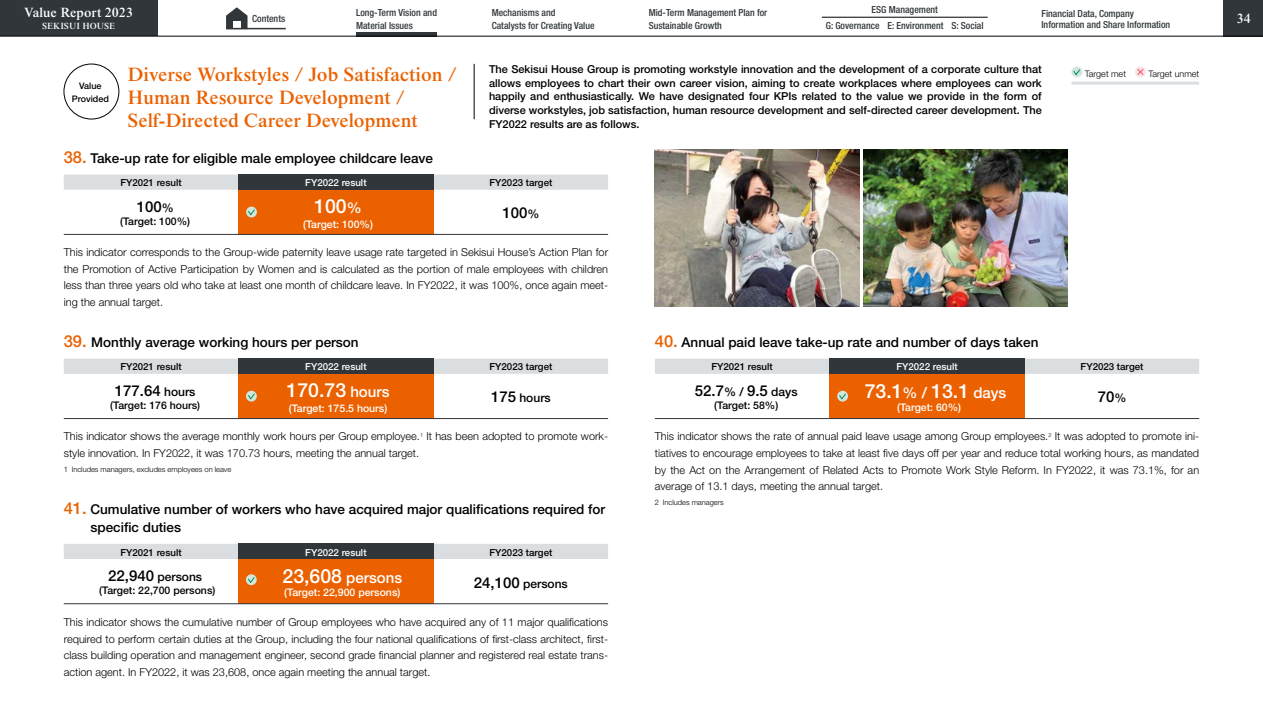
<style>
.page{position:relative;width:1263px;height:711px;background:#fff}
.page>*{position:absolute;margin:0;border:0;box-sizing:border-box;transform-origin:0 0}
.t1{font:500 19.5px/22.8px "Times NRMT Pro";color:#eb6100}
.t2{font:500 19.5px "Helvetica Neue LT Pro";color:#fff}
.t3{font:500 15px "Helvetica Neue LT Pro";color:#000}
.t4{font:500 15px "Helvetica Neue LT Pro";color:#fff}
.t5{font:500 13.5px/18px "Helvetica Neue LT Pro";color:#000}
.t6{font:500 13.5px "Times NRMT Pro";color:#fff}
.t7{font:500 12px "Helvetica Neue LT Pro";color:#000}
.t8{font:300 10.95px/16.5px "Helvetica Neue LT Pro";color:#000;text-align:justify}
.t9{font:500 10.95px/13.6px "Helvetica Neue LT Pro";color:#000;text-align:justify}
.t10{font:500 10.5px "Helvetica Neue LT Pro";color:#fff}
.t11{font:500 10.5px "Helvetica Neue LT Pro";color:#000}
.t12{font:500 condensed 9.75px/12.8px "Helvetica Neue LT Pro";color:#30363a}
.t13{font:500 9.75px "Helvetica Neue LT Pro";color:#000}
.t14{font:500 9.75px "Helvetica Neue LT Pro";color:#fff}
.t15{font:300 9px "Helvetica Neue LT Pro";color:#000}
.t16{font:500 9px/13.5px "Helvetica Neue LT Pro";color:#000;text-align:center}
.t17{font:500 9px "Times NRMT Pro";color:#fff}
.t18{font:300 7.5px "Helvetica Neue LT Pro";color:#000}
.s1{font-size:16.5px;color:#eb6100}
.s2{font-size:12px}
.s3{font-size:15px}
.s4{font-size:19.5px}
</style>
<div class="page">
<svg style="left:356px;top:32px;width:81px;height:4px"></svg>
<div style="left:0;top:0;width:157px;height:36px;background:#30363a"></div>
<div style="left:1224px;top:0;width:39px;height:36px;background:#30363a"></div>
<hr style="left:822px;top:17px;width:166px;height:1px;background:#000">
<svg style="left:226px;top:7px;width:22px;height:21px"></svg>
<svg style="left:233px;top:22px;width:7px;height:6px"></svg>
<hr style="left:226px;top:28px;width:60px;height:1px;background:#30363a">
<hr style="left:0;top:36px;width:1263px;height:1px;background:#000">
<div style="left:64px;top:174px;width:544px;height:15px;background:#dadee0"></div>
<div style="left:238px;top:174px;width:196px;height:15px;background:#30363a"></div>
<div style="left:238px;top:189px;width:196px;height:45px;background:#eb6100"></div>
<hr style="left:64px;top:234px;width:174px;height:1px;background:#30363a">
<hr style="left:238px;top:234px;width:196px;height:1px;background:#30363a">
<hr style="left:434px;top:234px;width:174px;height:1px;background:#30363a">
<svg style="left:246px;top:206px;width:11px;height:11px"></svg>
<svg style="left:247px;top:208px;width:9px;height:8px"></svg>
<img style="left:655px;top:149px;width:204px;height:157px">
<img style="left:863px;top:149px;width:204px;height:157px">
<div style="left:64px;top:64px;width:55px;height:55px;border:1px solid #000;border-radius:50%"></div>
<hr style="left:474px;top:64px;width:1px;height:55px;background:#000">
<hr style="left:1071px;top:82px;width:128px;height:3px;background:#dadee0">
<div style="left:1071px;top:66px;width:11px;height:11px;background:#d2e7dc;border-radius:50%"></div>
<svg style="left:1072px;top:68px;width:9px;height:8px"></svg>
<div style="left:1135px;top:66px;width:11px;height:11px;background:#fbe3e3;border-radius:50%"></div>
<svg style="left:1136px;top:69px;width:8px;height:7px"></svg>
<div style="left:64px;top:358px;width:544px;height:15px;background:#dadee0"></div>
<div style="left:238px;top:358px;width:196px;height:15px;background:#30363a"></div>
<div style="left:238px;top:373px;width:196px;height:45px;background:#eb6100"></div>
<hr style="left:64px;top:418px;width:174px;height:1px;background:#30363a">
<hr style="left:238px;top:418px;width:196px;height:1px;background:#30363a">
<hr style="left:434px;top:418px;width:174px;height:1px;background:#30363a">
<svg style="left:246px;top:390px;width:11px;height:11px"></svg>
<svg style="left:247px;top:392px;width:9px;height:8px"></svg>
<div style="left:64px;top:544px;width:544px;height:14px;background:#dadee0"></div>
<div style="left:238px;top:543px;width:196px;height:15px;background:#30363a"></div>
<div style="left:238px;top:558px;width:196px;height:45px;background:#eb6100"></div>
<hr style="left:64px;top:603px;width:174px;height:1px;background:#30363a">
<hr style="left:238px;top:603px;width:196px;height:1px;background:#30363a">
<hr style="left:434px;top:603px;width:174px;height:1px;background:#30363a">
<svg style="left:246px;top:574px;width:11px;height:10px"></svg>
<svg style="left:247px;top:575px;width:9px;height:8px"></svg>
<div style="left:655px;top:358px;width:544px;height:15px;background:#dadee0"></div>
<div style="left:829px;top:358px;width:196px;height:15px;background:#30363a"></div>
<div style="left:829px;top:373px;width:196px;height:45px;background:#eb6100"></div>
<hr style="left:655px;top:418px;width:174px;height:1px;background:#30363a">
<hr style="left:829px;top:418px;width:196px;height:1px;background:#30363a">
<hr style="left:1025px;top:418px;width:174px;height:1px;background:#30363a">
<svg style="left:837px;top:390px;width:11px;height:11px"></svg>
<svg style="left:838px;top:392px;width:9px;height:8px"></svg>
<p class="t6" style="left:24px;top:4px;width:110px">Value Report 2023</p>
<p class="t17" style="left:42px;top:21px;width:75px">SEKISUI HOUSE</p>
<p class="t12" style="left:252px;top:12px;width:35px">Contents</p>
<p class="t12" style="left:871px;top:3px;width:68px">ESG Management</p>
<p class="t12" style="left:356px;top:6px;width:82px">Long-Term Vision and<br>Material Issues</p>
<p class="t12" style="left:1041px;top:7px;width:130px;line-height:11.2px">Financial Data, Company<br>Information and Share Information</p>
<p class="t6" style="left:1237px;top:10px;width:16px">34</p>
<p class="t12" style="left:492px;top:6px;width:104px">Mechanisms and<br>Catalysts for Creating Value</p>
<p class="t12" style="left:649px;top:6px;width:120px">Mid-Term Management Plan for<br>Sustainable Growth</p>
<p class="t12" style="left:826px;top:19px;width:159px">G: Governance E: Environment S: Social</p>
<p class="t16" style="left:72px;top:78px;width:39px">Value<br>Provided</p>
<h1 class="t1" style="left:128px;top:63px;width:331px">Diverse Workstyles / Job Satisfaction /<br>Human Resource Development /<br>Self-Directed Career Development</h1>
<p class="t5" style="left:64px;top:149px;width:371px"><span class="s1">38.</span> Take-up rate for eligible male employee childcare leave</p>
<p class="t9" style="left:489px;top:62px;width:554px">The Sekisui House Group is promoting workstyle innovation and the development of a corporate culture that allows employees to chart their own career vision, aiming to create workplaces where employees can work happily and enthusiastically. We have designated four KPIs related to the value we provide in the form of diverse workstyles, job satisfaction, human resource development and self-directed career development. The FY2022 results are as follows.</p>
<p class="t13" style="left:120px;top:177px;width:63px">FY2021 result</p>
<p class="t14" style="left:305px;top:177px;width:63px">FY2022 result</p>
<p class="t13" style="left:489px;top:177px;width:64px">FY2023 target</p>
<h2 class="t3" style="left:137px;top:197px;width:39px">100<span class="s2">%</span></h2>
<p class="t11" style="left:120px;top:215px;width:71px">(Target: 100%)</p>
<h1 class="t2" style="left:314px;top:194px;width:49px">100<span class="s3">%</span></h1>
<p class="t10" style="left:303px;top:217px;width:71px">(Target: 100%)</p>
<h2 class="t3" style="left:502px;top:204px;width:39px">100<span class="s2">%</span></h2>
<p class="t8" style="left:64px;top:244px;width:546px">This indicator corresponds to the Group-wide paternity leave usage rate targeted in Sekisui House’s Action Plan for the Promotion of Active Participation by Women and is calculated as the portion of male employees with children less than three years old who take at least one month of childcare leave. In FY2022, it was 100%, once again meet&shy;ing the annual target.</p>
<p class="t5" style="left:64px;top:333px;width:296px"><span class="s1">39.</span> Monthly average working hours per person</p>
<p class="t5" style="left:655px;top:333px;width:385px"><span class="s1">40.</span> Annual paid leave take-up rate and number of days taken</p>
<p class="t15" style="left:1085px;top:69px;width:43px">Target met</p>
<p class="t15" style="left:1148px;top:69px;width:52px">Target unmet</p>
<p class="t13" style="left:120px;top:361px;width:63px">FY2021 result</p>
<p class="t14" style="left:305px;top:361px;width:63px">FY2022 result</p>
<p class="t13" style="left:489px;top:361px;width:64px">FY2023 target</p>
<h2 class="t3" style="left:115px;top:381px;width:82px">177.64 <span class="s2">hours</span></h2>
<p class="t11" style="left:110px;top:399px;width:91px">(Target: 176 hours)</p>
<h1 class="t2" style="left:287px;top:378px;width:104px">170.73 <span class="s3">hours</span></h1>
<p class="t10" style="left:289px;top:401px;width:100px">(Target: 175.5 hours)</p>
<p class="t7" style="left:491px;top:390px;width:61px"><span class="s3">175</span> hours</p>
<p class="t8" style="left:64px;top:428px;width:546px">This indicator shows the average monthly work hours per Group employee.<sup>1</sup> It has been adopted to promote work&shy;style innovation. In FY2022, it was 170.73 hours, meeting the annual target.</p>
<p class="t18" style="left:64px;top:464px;width:169px">1 Includes managers, excludes employees on leave</p>
<p class="t5" style="left:90px;top:500px;width:516px;text-indent:-27px"><span class="s1">41.</span> Cumulative number of workers who have acquired major qualifications required for specific duties</p>
<p class="t13" style="left:120px;top:546px;width:63px">FY2021 result</p>
<p class="t14" style="left:305px;top:546px;width:63px">FY2022 result</p>
<p class="t13" style="left:489px;top:546px;width:64px">FY2023 target</p>
<p class="t7" style="left:108px;top:569px;width:95px"><span class="s3">22,940</span> persons</p>
<p class="t11" style="left:99px;top:584px;width:118px">(Target: 22,700 persons)</p>
<h2 class="t4" style="left:282px;top:568px;width:121px"><span class="s4">23,608</span> persons</h2>
<p class="t10" style="left:284px;top:586px;width:118px">(Target: 22,900 persons)</p>
<p class="t7" style="left:474px;top:575px;width:95px"><span class="s3">24,100</span> persons</p>
<p class="t8" style="left:64px;top:613px;width:546px">This indicator shows the cumulative number of Group employees who have acquired any of 11 major qualifications required to perform certain duties at the Group, including the four national qualifications of first-class architect, first&shy;class building operation and management engineer, second grade financial planner and registered real estate trans&shy;action agent. In FY2022, it was 23,608, once again meeting the annual target.</p>
<p class="t13" style="left:711px;top:361px;width:63px">FY2021 result</p>
<p class="t14" style="left:896px;top:361px;width:63px">FY2022 result</p>
<p class="t13" style="left:1080px;top:361px;width:64px">FY2023 target</p>
<h2 class="t3" style="left:695px;top:381px;width:104px">52.7<span class="s2">% /</span> 9.5 <span class="s2">days</span></h2>
<p class="t11" style="left:714px;top:399px;width:66px">(Target: 58%)</p>
<h1 class="t2" style="left:865px;top:379px;width:143px">73.1<span class="s3">% /</span> 13.1 <span class="s3">days</span></h1>
<p class="t10" style="left:897px;top:400px;width:66px">(Target: 60%)</p>
<h2 class="t3" style="left:1098px;top:388px;width:30px">70<span class="s2">%</span></h2>
<p class="t8" style="left:655px;top:428px;width:546px">This indicator shows the rate of annual paid leave usage among Group employees.<sup>2</sup> It was adopted to promote ini&shy;tiatives to encourage employees to take at least five days off per year and reduce total working hours, as mandated by the Act on the Arrangement of Related Acts to Promote Work Style Reform. In FY2022, it was 73.1%, for an average of 13.1 days, meeting the annual target.</p>
<p class="t18" style="left:655px;top:497px;width:70px">2 Includes managers</p>
</div>
